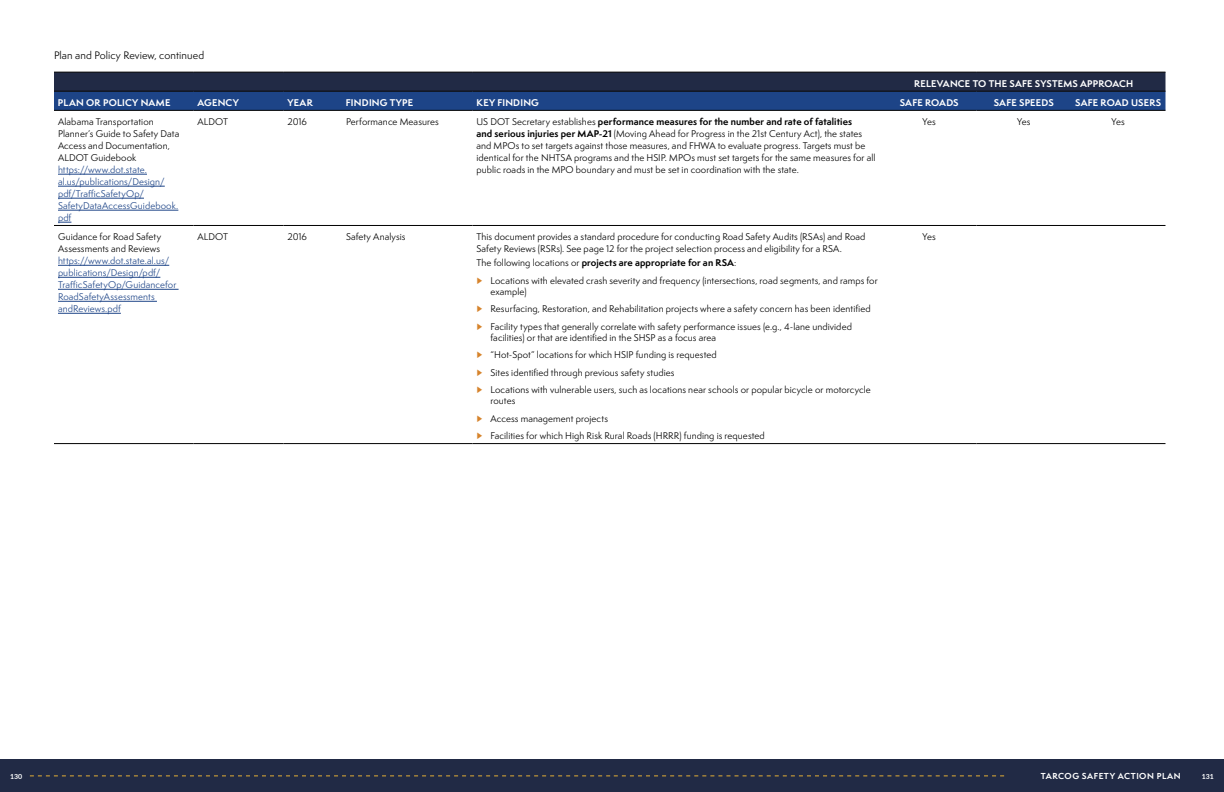
<style>
.page{position:relative;width:1224px;height:792px;background:#fff}
.page>*{position:absolute;margin:0;border:0;box-sizing:border-box;transform-origin:0 0}
.t1{font:10px "Semplicita Pro";letter-spacing:.01em;color:#000}
.t2{font:9px/12px "Semplicita Pro";letter-spacing:.01em;color:#000}
.t3{font:9px/12px "Semplicita Pro";letter-spacing:.01em;color:#1d4487}
.t4{font:700 9px "Semplicita Pro";letter-spacing:.02em;color:#fff}
.t5{font:700 8px "Semplicita Pro";letter-spacing:.065em;color:#fff}
.t6{font:700 7px "Lato";color:#fff}
.s1{font-weight:700}
.s2{font-weight:700;color:#d6832b}
</style>
<div class="page">
<svg style="left:54px;top:73px;width:1112px;height:37px;background:#1e3664"></svg>
<hr style="left:54px;top:72px;width:140px;height:1px;background:#000">
<hr style="left:194px;top:72px;width:90px;height:1px;background:#000">
<hr style="left:284px;top:72px;width:58px;height:1px;background:#000">
<hr style="left:342px;top:72px;width:130px;height:1px;background:#000">
<hr style="left:472px;top:72px;width:410px;height:1px;background:#000">
<hr style="left:882px;top:72px;width:94px;height:1px;background:#000">
<hr style="left:976px;top:72px;width:95px;height:1px;background:#000">
<hr style="left:1071px;top:72px;width:95px;height:1px;background:#000">
<hr style="left:54px;top:91px;width:140px;height:1px;background:#000">
<hr style="left:194px;top:91px;width:90px;height:1px;background:#000">
<hr style="left:284px;top:91px;width:58px;height:1px;background:#000">
<hr style="left:342px;top:91px;width:130px;height:1px;background:#000">
<hr style="left:472px;top:91px;width:410px;height:1px;background:#000">
<hr style="left:882px;top:91px;width:94px;height:1px;background:#000">
<hr style="left:976px;top:91px;width:95px;height:1px;background:#000">
<hr style="left:1071px;top:91px;width:95px;height:1px;background:#000">
<hr style="left:54px;top:110px;width:140px;height:1px;background:#000">
<hr style="left:194px;top:110px;width:90px;height:1px;background:#000">
<hr style="left:284px;top:110px;width:58px;height:1px;background:#000">
<hr style="left:342px;top:110px;width:130px;height:1px;background:#000">
<hr style="left:472px;top:110px;width:410px;height:1px;background:#000">
<hr style="left:882px;top:110px;width:94px;height:1px;background:#000">
<hr style="left:976px;top:110px;width:95px;height:1px;background:#000">
<hr style="left:1071px;top:110px;width:95px;height:1px;background:#000">
<hr style="left:54px;top:225px;width:140px;height:1px;background:#000">
<hr style="left:194px;top:225px;width:90px;height:1px;background:#000">
<hr style="left:284px;top:225px;width:58px;height:1px;background:#000">
<hr style="left:342px;top:225px;width:130px;height:1px;background:#000">
<hr style="left:472px;top:225px;width:410px;height:1px;background:#000">
<hr style="left:882px;top:225px;width:94px;height:1px;background:#000">
<hr style="left:976px;top:225px;width:95px;height:1px;background:#000">
<hr style="left:1071px;top:225px;width:95px;height:1px;background:#000">
<hr style="left:54px;top:443px;width:140px;height:1px;background:#000">
<hr style="left:194px;top:443px;width:90px;height:1px;background:#000">
<hr style="left:284px;top:443px;width:58px;height:1px;background:#000">
<hr style="left:342px;top:443px;width:130px;height:1px;background:#000">
<hr style="left:472px;top:443px;width:410px;height:1px;background:#000">
<hr style="left:882px;top:443px;width:94px;height:1px;background:#000">
<hr style="left:976px;top:443px;width:95px;height:1px;background:#000">
<hr style="left:1071px;top:443px;width:95px;height:1px;background:#000">
<hr style="left:58px;top:174px;width:89px;height:1px;background:#1d4487">
<hr style="left:58px;top:186px;width:107px;height:1px;background:#1d4487">
<hr style="left:58px;top:198px;width:86px;height:1px;background:#1d4487">
<hr style="left:58px;top:210px;width:120px;height:1px;background:#1d4487">
<svg style="left:58px;top:222px;width:13px;height:1px"></svg>
<hr style="left:58px;top:265px;width:111px;height:1px;background:#1d4487">
<hr style="left:58px;top:277px;width:102px;height:1px;background:#1d4487">
<hr style="left:58px;top:289px;width:121px;height:1px;background:#1d4487">
<hr style="left:58px;top:301px;width:99px;height:1px;background:#1d4487">
<hr style="left:58px;top:313px;width:63px;height:1px;background:#1d4487">
<div style="left:612px;top:760px;width:612px;height:32px;background:#212a45"></div>
<div style="left:0;top:760px;width:612px;height:32px;background:#212a45"></div>
<svg style="left:30px;top:775px;width:975px;height:1px"></svg>
<p class="t1" style="left:54px;top:49px;width:152px">Plan and Policy Review, continued</p>
<p class="t4" style="left:914px;top:77px;width:221px">RELEVANCE TO THE SAFE SYSTEMS APPROACH</p>
<p class="t4" style="left:58px;top:96px;width:114px">PLAN OR POLICY NAME</p>
<p class="t4" style="left:197px;top:96px;width:43px">AGENCY</p>
<p class="t4" style="left:287px;top:96px;width:27px">YEAR</p>
<p class="t4" style="left:346px;top:96px;width:69px">FINDING TYPE</p>
<p class="t4" style="left:476px;top:96px;width:64px">KEY FINDING</p>
<p class="t4" style="left:900px;top:96px;width:60px">SAFE ROADS</p>
<p class="t4" style="left:994px;top:96px;width:62px">SAFE SPEEDS</p>
<p class="t4" style="left:1075px;top:96px;width:87px">SAFE ROAD USERS</p>
<p class="t2" style="left:58px;top:115px;width:123px">Alabama Transportation<br>Planner’s Guide to Safety Data<br>Access and Documentation,<br>ALDOT Guidebook</p>
<p class="t3" style="left:58px;top:163px;width:122px">https://www.dot.state. al.us/publications/Design/ pdf/TrafficSafetyOp/<br>SafetyDataAccessGuidebook. pdf</p>
<p class="t2" style="left:198px;top:115px;width:32px">ALDOT</p>
<p class="t2" style="left:288px;top:115px;width:21px">2016</p>
<p class="t2" style="left:346px;top:115px;width:94px">Performance Measures</p>
<p class="t2" style="left:476px;top:115px;width:401px">US DOT Secretary establishes <span class="s1">performance measures for the number and rate of fatalities<br>and serious injuries per MAP-21</span> (Moving Ahead for Progress in the 21st Century Act), the states and MPOs to set targets against those measures, and FHWA to evaluate progress. Targets must be identical for the NHTSA programs and the HSIP. MPOs must set targets for the same measures for all public roads in the MPO boundary and must be set in coordination with the state.</p>
<p class="t2" style="left:923px;top:115px;width:15px">Yes</p>
<p class="t2" style="left:1017px;top:115px;width:15px">Yes</p>
<p class="t2" style="left:1112px;top:115px;width:15px">Yes</p>
<p class="t2" style="left:58px;top:231px;width:105px">Guidance for Road Safety<br>Assessments and Reviews</p>
<p class="t3" style="left:58px;top:255px;width:120px">https://www.dot.state.al.us/ publications/Design/pdf/<br>TrafficSafetyOp/Guidancefor<br>RoadSafetyAssessments andReviews.pdf</p>
<p class="t2" style="left:198px;top:231px;width:32px">ALDOT</p>
<p class="t2" style="left:288px;top:231px;width:21px">2016</p>
<p class="t2" style="left:346px;top:231px;width:61px">Safety Analysis</p>
<p class="t2" style="left:476px;top:231px;width:391px">This document provides a standard procedure for conducting Road Safety Audits (RSAs) and Road<br>Safety Reviews (RSRs). See page 12 for the project selection process and eligibility for a RSA.</p>
<p class="t2" style="left:476px;top:254px;width:403px;line-height:17.5px">The following locations or <span class="s1">projects are appropriate for an RSA</span>:<br><span class="s2">►</span> Locations with elevated crash severity and frequency (intersections, road segments, and ramps for</p>
<p class="t2" style="left:476px;top:282px;width:396px;line-height:17.5px;text-indent:14px">example)<br><span class="s2">►</span> Resurfacing, Restoration, and Rehabilitation projects where a safety concern has been identified <span class="s2">►</span> Facility types that generally correlate with safety performance issues (e.g., 4-lane undivided</p>
<p class="t2" style="left:476px;top:328px;width:396px;line-height:17.5px;text-indent:14px">facilities) or that are identified in the SHSP as a focus area<br><span class="s2">►</span> “Hot-Spot” locations for which HSIP funding is requested<br><span class="s2">►</span> Sites identified through previous safety studies<br><span class="s2">►</span> Locations with vulnerable users, such as locations near schools or popular bicycle or motorcycle</p>
<p class="t2" style="left:476px;top:392px;width:290px;line-height:17.5px;text-indent:14px">routes<br><span class="s2">►</span> Access management projects<br><span class="s2">►</span> Facilities for which High Risk Rural Roads (HRRR) funding is requested</p>
<p class="t2" style="left:923px;top:231px;width:15px">Yes</p>
<p class="t6" style="left:10px;top:771px;width:14px">130</p>
<p class="t5" style="left:1041px;top:770px;width:141px">TARCOG SAFETY ACTION PLAN</p>
<p class="t6" style="left:1202px;top:771px;width:14px">131</p>
</div>
